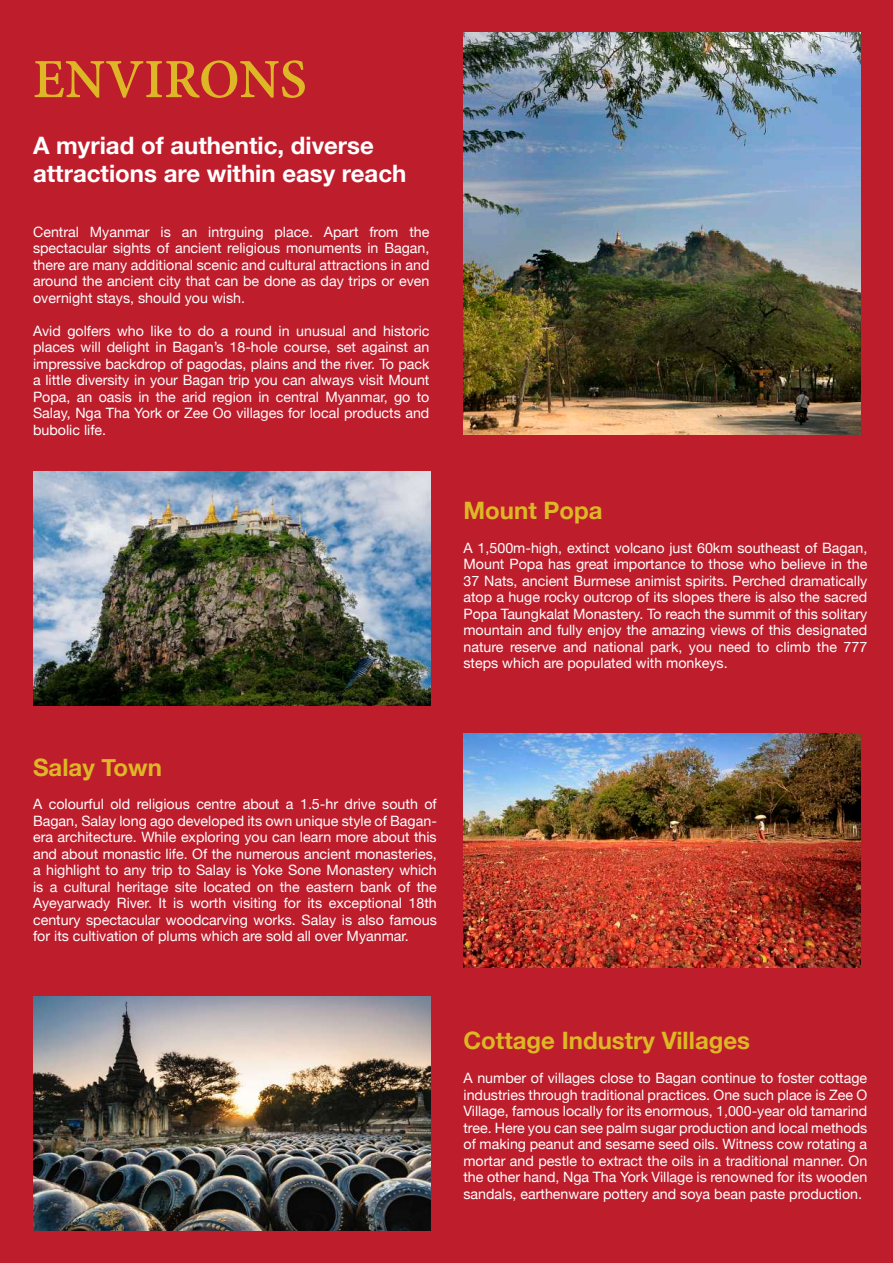
<style>
.page{position:relative;width:893px;height:1263px;background:#be1d2c}
.page>*{position:absolute;margin:0;border:0;box-sizing:border-box;transform-origin:0 0}
.t1{font:700 60px "Adobe Devanagari";color:#ddb725}
.t2{font:700 24px/28.8px "Helvetica Neue";color:#fff}
.t3{font:700 24px "Helvetica Neue";color:#ddb725}
.t4{font:14.25px/16.5px "Helvetica Neue";color:#fff;text-align:justify}
</style>
<div class="page">
<img style="left:463px;top:32px;width:398px;height:403px">
<img style="left:33px;top:996px;width:397px;height:235px">
<img style="left:463px;top:734px;width:398px;height:234px">
<img style="left:33px;top:471px;width:397px;height:234px">
<h1 class="t1" style="left:33px;top:45px;width:275px">ENVIRONS</h1>
<h2 class="t2" style="left:33px;top:131px;width:375px">A myriad of authentic, diverse attractions are within easy reach</h2>
<p class="t4" style="left:33px;top:224px;width:398px">Central Myanmar is an intrguing place. Apart from the spectacular sights of ancient religious monuments in Bagan, there are many additional scenic and cultural attractions in and around the ancient city that can be done as day trips or even overnight stays, should you wish.</p>
<p class="t4" style="left:33px;top:323px;width:398px">Avid golfers who like to do a round in unusual and historic places will delight in Bagan’s 18-hole course, set against an impressive backdrop of pagodas, plains and the river. To pack a little diversity in your Bagan trip you can always visit Mount Popa, an oasis in the arid region in central Myanmar, go to Salay, Nga Tha York or Zee Oo villages for local products and bubolic life.</p>
<h2 class="t3" style="left:463px;top:492px;width:141px">Mount Popa</h2>
<p class="t4" style="left:463px;top:540px;width:405px">A 1,500m-high, extinct volcano just 60km southeast of Bagan, Mount Popa has great importance to those who believe in the 37 Nats, ancient Burmese animist spirits. Perched dramatically atop a huge rocky outcrop of its slopes there is also the sacred Popa Taungkalat Monastery. To reach the summit of this solitary mountain and fully enjoy the amazing views of this designated nature reserve and national park, you need to climb the 777 steps which are populated with monkeys.</p>
<h2 class="t3" style="left:33px;top:748px;width:130px">Salay Town</h2>
<p class="t4" style="left:33px;top:797px;width:405px">A colourful old religious centre about a 1.5-hr drive south of Bagan, Salay long ago developed its own unique style of Bagan&shy;era architecture. While exploring you can learn more about this and about monastic life. Of the numerous ancient monasteries, a highlight to any trip to Salay is Yoke Sone Monastery which is a cultural heritage site located on the eastern bank of the Ayeyarwady River. It is worth visiting for its exceptional 18th century spectacular woodcarving works. Salay is also famous for its cultivation of plums which are sold all over Myanmar.</p>
<h2 class="t3" style="left:463px;top:1022px;width:288px">Cottage Industry Villages</h2>
<p class="t4" style="left:463px;top:1070px;width:405px">A number of villages close to Bagan continue to foster cottage industries through traditional practices. One such place is Zee O Village, famous locally for its enormous, 1,000-year old tamarind tree. Here you can see palm sugar production and local methods of making peanut and sesame seed oils. Witness cow rotating a mortar and pestle to extract the oils in a traditional manner. On the other hand, Nga Tha York Village is renowned for its wooden sandals, earthenware pottery and soya bean paste production.</p>
</div>
